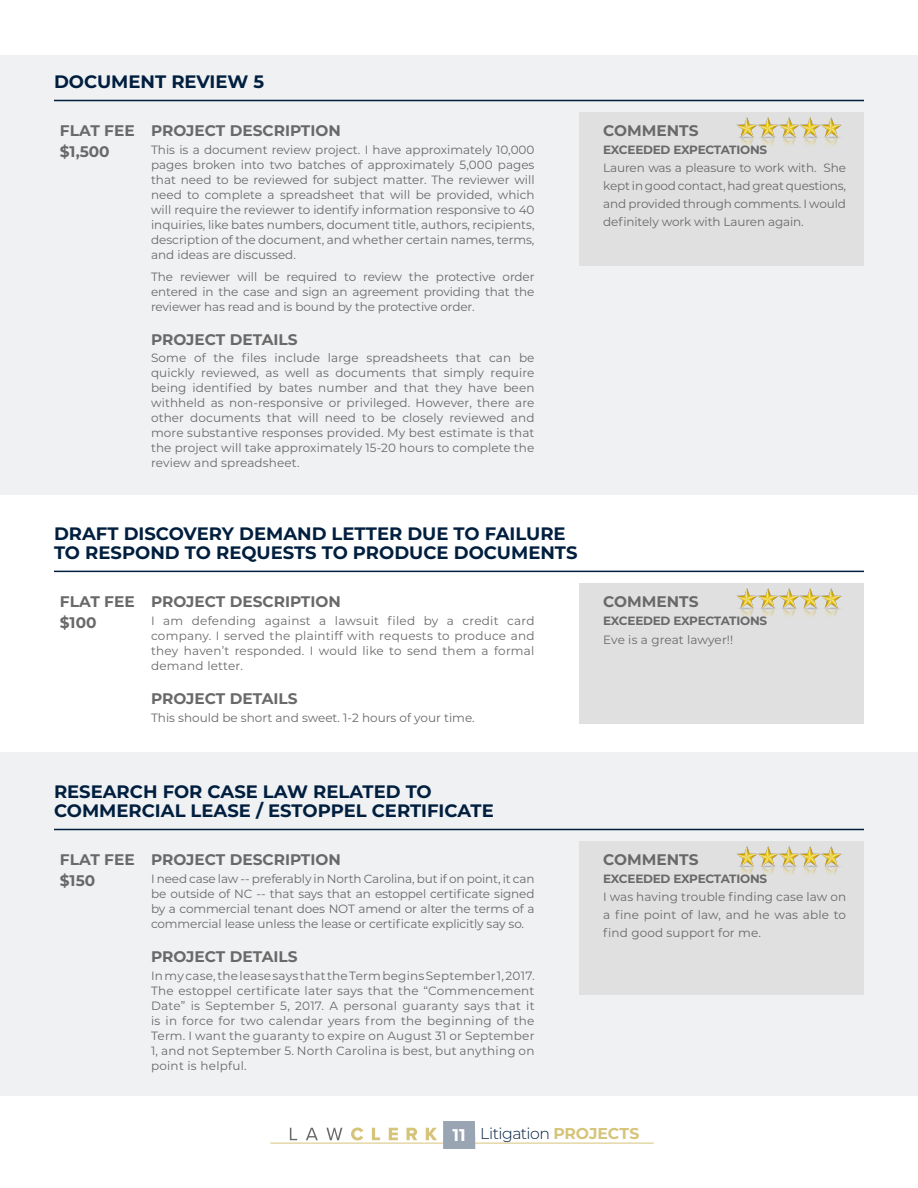
<style>
.page{position:relative;width:918px;height:1188px;background:#fff}
.page>*{position:absolute;margin:0;border:0;box-sizing:border-box;transform-origin:0 0}
.t1{font:700 18px/19.5px "Montserrat";color:#001e3e}
.t2{font:300 15.75px "Montserrat";letter-spacing:-.03em;color:#001e3e}
.t3{font:700 15.3px "Montserrat";color:#696969}
.t4{font:12px/15px "Montserrat";color:#696969;text-align:justify}
.t5{font:700 12px "Montserrat";letter-spacing:-.02em;color:#696969}
.s1{font-weight:700;font-size:16.95px;color:#fff}
.s2{font-weight:700;color:#d6c47a}
</style>
<div class="page">
<svg style="left:290px;top:1128px;width:7px;height:12px"></svg>
<svg style="left:306px;top:1128px;width:12px;height:12px"></svg>
<svg style="left:326px;top:1128px;width:16px;height:12px"></svg>
<svg style="left:351px;top:1128px;width:12px;height:12px"></svg>
<svg style="left:372px;top:1128px;width:8px;height:12px"></svg>
<svg style="left:389px;top:1128px;width:9px;height:12px"></svg>
<svg style="left:407px;top:1128px;width:10px;height:12px"></svg>
<svg style="left:426px;top:1128px;width:11px;height:12px"></svg>
<hr style="left:270px;top:1143px;width:384px;height:1px;background:#d6c47a">
<div style="left:443px;top:1121px;width:32px;height:28px;background:#99a5b2"></div>
<div style="left:0;top:55px;width:918px;height:440px;background:#f0f1f3"></div>
<div style="left:580px;top:112px;width:284px;height:154px;background:#e0e0e0"></div>
<hr style="left:54px;top:100px;width:810px;height:1px;background:#001e3e">
<img style="left:737px;top:117px;width:105px;height:29px">
<div style="left:580px;top:583px;width:284px;height:140px;background:#e0e0e0"></div>
<hr style="left:54px;top:571px;width:810px;height:1px;background:#001e3e">
<img style="left:737px;top:588px;width:105px;height:29px">
<div style="left:0;top:752px;width:918px;height:343px;background:#f0f1f3"></div>
<div style="left:580px;top:841px;width:284px;height:153px;background:#e0e0e0"></div>
<hr style="left:54px;top:829px;width:810px;height:1px;background:#001e3e">
<img style="left:737px;top:846px;width:105px;height:29px">
<p class="t1" style="left:54px;top:71px;width:212px">DOCUMENT REVIEW 5</p>
<p class="t3" style="left:60px;top:120px;width:76px">FLAT FEE</p>
<p class="t3" style="left:151px;top:120px;width:191px">PROJECT DESCRIPTION</p>
<p class="t3" style="left:603px;top:120px;width:97px">COMMENTS</p>
<p class="t3" style="left:60px;top:141px;width:51px">$1,500</p>
<p class="t4" style="left:151px;top:142px;width:385px">This is a document review project. I have approximately 10,000 pages broken into two batches of approximately 5,000 pages that need to be reviewed for subject matter. The reviewer will need to complete a spreadsheet that will be provided, which will require the reviewer to identify information responsive to 40 inquiries, like bates numbers, document title, authors, recipients, description of the document, and whether certain names, terms, and ideas are discussed.</p>
<p class="t4" style="left:151px;top:268px;width:385px">The reviewer will be required to review the protective order entered in the case and sign an agreement providing that the reviewer has read and is bound by the protective order.</p>
<p class="t5" style="left:603px;top:141px;width:165px">EXCEEDED EXPECTATIONS</p>
<p class="t4" style="left:603px;top:158px;width:244px;line-height:18px">Lauren was a pleasure to work with. She kept in good contact, had great questions, and provided through comments. I would definitely work with Lauren again.</p>
<p class="t3" style="left:151px;top:328px;width:148px">PROJECT DETAILS</p>
<p class="t4" style="left:151px;top:350px;width:385px">Some of the files include large spreadsheets that can be quickly reviewed, as well as documents that simply require being identified by bates number and that they have been withheld as non-responsive or privileged. However, there are other documents that will need to be closely reviewed and more substantive responses provided. My best estimate is that the project will take approximately 15-20 hours to complete the review and spreadsheet.</p>
<p class="t1" style="left:54px;top:523px;width:525px">DRAFT DISCOVERY DEMAND LETTER DUE TO FAILURE<br>TO RESPOND TO REQUESTS TO PRODUCE DOCUMENTS</p>
<p class="t3" style="left:60px;top:591px;width:76px">FLAT FEE</p>
<p class="t3" style="left:151px;top:591px;width:191px">PROJECT DESCRIPTION</p>
<p class="t3" style="left:603px;top:591px;width:97px">COMMENTS</p>
<p class="t3" style="left:60px;top:611px;width:38px">$100</p>
<p class="t4" style="left:151px;top:612px;width:385px">I am defending against a lawsuit filed by a credit card company. I served the plaintiff with requests to produce and they haven’t responded. I would like to send them a formal demand letter.</p>
<p class="t5" style="left:603px;top:612px;width:165px">EXCEEDED EXPECTATIONS</p>
<p class="t4" style="left:603px;top:632px;width:132px">Eve is a great lawyer!!</p>
<p class="t3" style="left:151px;top:688px;width:148px">PROJECT DETAILS</p>
<p class="t4" style="left:151px;top:709px;width:325px">This should be short and sweet. 1-2 hours of your time.</p>
<p class="t1" style="left:54px;top:781px;width:441px">RESEARCH FOR CASE LAW RELATED TO<br>COMMERCIAL LEASE / ESTOPPEL CERTIFICATE</p>
<p class="t3" style="left:60px;top:849px;width:76px">FLAT FEE</p>
<p class="t3" style="left:151px;top:849px;width:191px">PROJECT DESCRIPTION</p>
<p class="t3" style="left:603px;top:849px;width:97px">COMMENTS</p>
<p class="t3" style="left:60px;top:870px;width:37px">$150</p>
<p class="t4" style="left:151px;top:871px;width:385px">I need case law -- preferably in North Carolina, but if on point, it can be outside of NC -- that says that an estoppel certificate signed by a commercial tenant does NOT amend or alter the terms of a commercial lease unless the lease or certificate explicitly say so.</p>
<p class="t5" style="left:603px;top:870px;width:165px">EXCEEDED EXPECTATIONS</p>
<p class="t4" style="left:603px;top:887px;width:244px;line-height:18px">I was having trouble finding case law on a fine point of law, and he was able to find good support for me.</p>
<p class="t3" style="left:151px;top:946px;width:148px">PROJECT DETAILS</p>
<p class="t4" style="left:151px;top:968px;width:385px">In my case, the lease says that the Term begins September 1, 2017.<br>The estoppel certificate later says that the “Commencement Date” is September 5, 2017. A personal guaranty says that it is in force for two calendar years from the beginning of the Term. I want the guaranty to expire on August 31 or September 1, and not September 5. North Carolina is best, but anything on point is helpful.</p>
<h2 class="t2" style="left:452px;top:1122px;width:189px"><span class="s1">11</span> Litigation <span class="s2">PROJECTS</span></h2>
</div>
